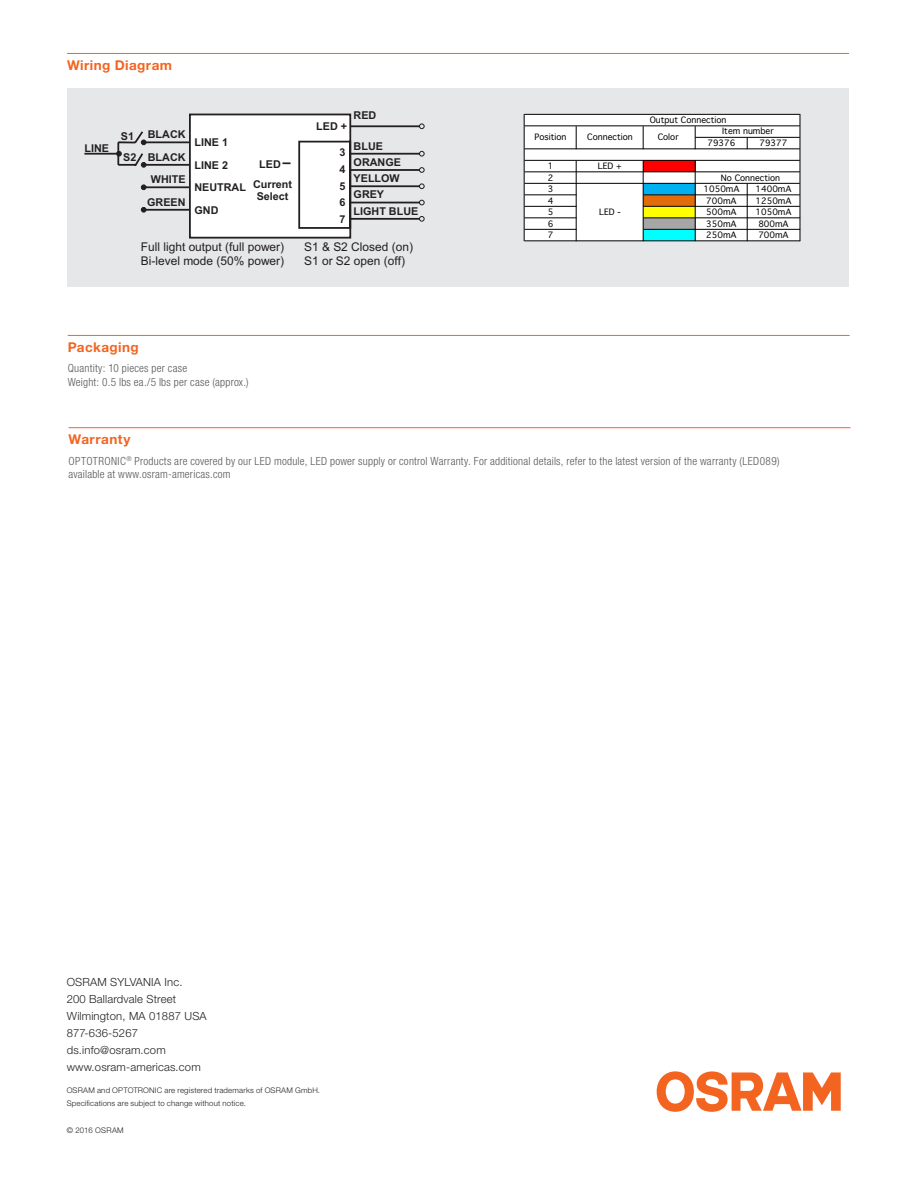
<style>
.page{position:relative;width:918px;height:1188px;background:#fff}
.page>*{position:absolute;margin:0;border:0;box-sizing:border-box;transform-origin:0 0}
.Letter_Tablehead_9_o{font:700 13.5px "Helvetica Neue LT Pro";letter-spacing:.035em;color:#f36421}
.t1{font:12px "Arial";color:#231f20}
.t2{font:300 condensed 11.25px/13.5px "Helvetica Neue LT Pro";letter-spacing:.02em;color:#57585a}
.Letter_Adress_7_5{font:300 11.25px/17px "Helvetica Neue LT Pro";letter-spacing:.015em;color:#231f20}
.t3{font:700 10.8px/22.5px "Arial";color:#231f20;text-align:center}
.t4{font:8.4px/11.6px "Geneva";color:#000}
.Letter_Footnote_5_2{font:300 7.8px "Helvetica Neue LT Pro";letter-spacing:.025em;color:#231f20}
</style>
<div class="page">
<div style="left:67px;top:89px;width:782px;height:198px;background:#e6e7e9"></div>
<hr style="left:67px;top:53px;width:782px;height:1px;background:#f36421">
<div style="left:524px;top:114px;width:276px;height:126px;background:#fff"></div>
<div style="left:643px;top:160px;width:52px;height:12px;background:#f00"></div>
<div style="left:643px;top:183px;width:52px;height:12px;background:#00b0f0"></div>
<div style="left:643px;top:195px;width:52px;height:12px;background:#e26b0a"></div>
<div style="left:643px;top:206px;width:52px;height:12px;background:#ff0"></div>
<div style="left:643px;top:218px;width:52px;height:12px;background:#a6a6a6"></div>
<div style="left:643px;top:229px;width:52px;height:12px;background:#0ff"></div>
<svg style="left:576px;top:126px;width:1px;height:22px"></svg>
<svg style="left:643px;top:126px;width:1px;height:22px"></svg>
<svg style="left:695px;top:126px;width:1px;height:22px"></svg>
<hr style="left:525px;top:194px;width:52px;height:1px;background:#000">
<hr style="left:525px;top:206px;width:52px;height:1px;background:#000">
<hr style="left:525px;top:217px;width:52px;height:1px;background:#000">
<hr style="left:525px;top:229px;width:52px;height:1px;background:#000">
<hr style="left:800px;top:114px;width:1px;height:127px;background:#000">
<hr style="left:524px;top:114px;width:1px;height:127px;background:#000">
<hr style="left:576px;top:161px;width:1px;height:80px;background:#000">
<hr style="left:643px;top:161px;width:1px;height:80px;background:#000">
<hr style="left:695px;top:161px;width:1px;height:80px;background:#000">
<hr style="left:747px;top:184px;width:1px;height:57px;background:#000">
<hr style="left:525px;top:114px;width:275px;height:1px;background:#000">
<hr style="left:525px;top:125px;width:275px;height:1px;background:#000">
<hr style="left:695px;top:137px;width:105px;height:1px;background:#000">
<hr style="left:525px;top:148px;width:275px;height:1px;background:#000">
<hr style="left:525px;top:160px;width:275px;height:1px;background:#000">
<hr style="left:525px;top:171px;width:275px;height:1px;background:#000">
<hr style="left:525px;top:183px;width:275px;height:1px;background:#000">
<hr style="left:644px;top:194px;width:156px;height:1px;background:#000">
<hr style="left:643px;top:206px;width:157px;height:1px;background:#000">
<hr style="left:644px;top:217px;width:156px;height:1px;background:#000">
<hr style="left:644px;top:229px;width:156px;height:1px;background:#000">
<hr style="left:525px;top:240px;width:275px;height:1px;background:#000">
<hr style="left:84px;top:153px;width:33px;height:2px;background:#231f20">
<svg style="left:116px;top:113px;width:309px;height:126px"></svg>
<hr style="left:69px;top:427px;width:782px;height:1px;background:#f36421">
<hr style="left:68px;top:335px;width:782px;height:1px;background:#f36421">
<svg style="left:657px;top:1071px;width:184px;height:41px"></svg>
<p class="Letter_Tablehead_9_o" style="left:67px;top:57px;width:107px">Wiring Diagram</p>
<p class="t3" style="left:84px;top:137px;width:26px">LINE</p>
<p class="t3" style="left:121px;top:125px;width:15px">S1</p>
<p class="t3" style="left:123px;top:146px;width:15px">S2</p>
<p class="t3" style="left:148px;top:123px;width:39px">BLACK</p>
<p class="t3" style="left:148px;top:146px;width:39px">BLACK</p>
<p class="t3" style="left:147px;top:168px;width:40px">WHITE<br>GREEN</p>
<p class="t3" style="left:194px;top:132px;width:53px;text-align:left">LINE 1<br>LINE 2<br>NEUTRAL<br>GND</p>
<p class="t3" style="left:259px;top:153px;width:23px">LED</p>
<p class="t3" style="left:253px;top:178px;width:40px;line-height:12.9px">Current<br>Select</p>
<p class="t3" style="left:354px;top:105px;width:24px">RED</p>
<p class="t3" style="left:316px;top:116px;width:32px">LED +</p>
<p class="t3" style="left:339px;top:144px;width:7px;line-height:16.8px;text-align:justify">3<br>4<br>5<br>6<br>7</p>
<p class="t3" style="left:354px;top:135px;width:31px">BLUE</p>
<p class="t3" style="left:354px;top:154px;width:49px;line-height:16.2px;text-align:left">ORANGE<br>YELLOW</p>
<p class="t3" style="left:354px;top:184px;width:32px">GREY</p>
<p class="t3" style="left:354px;top:200px;width:66px">LIGHT BLUE</p>
<p class="t1" style="left:141px;top:239px;width:145px">Full light output (full power)</p>
<p class="t1" style="left:304px;top:239px;width:110px">S1 &amp; S2 Closed (on)</p>
<p class="t1" style="left:141px;top:253px;width:145px">Bi-level mode (50% power)</p>
<p class="t1" style="left:304px;top:253px;width:102px">S1 or S2 open (off)</p>
<p class="Letter_Tablehead_9_o" style="left:68px;top:339px;width:73px">Packaging</p>
<p class="t2" style="left:68px;top:361px;width:121px">Quantity: 10 pieces per case</p>
<p class="t2" style="left:68px;top:375px;width:182px">Weight: 0.5 lbs ea./5 lbs per case (approx.)</p>
<p class="t4" style="left:650px;top:114px;width:78px">Output Connection</p>
<p class="t4" style="left:535px;top:132px;width:33px">Position</p>
<p class="t4" style="left:587px;top:132px;width:47px">Connection</p>
<p class="t4" style="left:658px;top:132px;width:22px">Color</p>
<p class="t4" style="left:722px;top:126px;width:53px">Item number</p>
<p class="t4" style="left:707px;top:137px;width:29px">79376</p>
<p class="t4" style="left:759px;top:137px;width:30px">79377</p>
<p class="t4" style="left:548px;top:160px;width:7px">1</p>
<p class="t4" style="left:598px;top:160px;width:26px">LED +</p>
<p class="t4" style="left:548px;top:172px;width:7px">2<br>3</p>
<p class="t4" style="left:704px;top:183px;width:37px">1050mA</p>
<p class="t4" style="left:756px;top:183px;width:37px">1400mA</p>
<p class="t4" style="left:548px;top:195px;width:7px">4</p>
<p class="t4" style="left:706px;top:195px;width:32px">700mA</p>
<p class="t4" style="left:756px;top:195px;width:37px">1250mA</p>
<p class="t4" style="left:548px;top:206px;width:7px">5</p>
<p class="t4" style="left:706px;top:206px;width:32px">500mA</p>
<p class="t4" style="left:756px;top:206px;width:37px">1050mA</p>
<p class="t4" style="left:548px;top:218px;width:7px">6</p>
<p class="t4" style="left:706px;top:218px;width:32px">350mA</p>
<p class="t4" style="left:758px;top:218px;width:32px">800mA</p>
<p class="t4" style="left:548px;top:229px;width:7px">7</p>
<p class="t4" style="left:706px;top:229px;width:32px">250mA</p>
<p class="t4" style="left:758px;top:229px;width:32px">700mA</p>
<p class="t4" style="left:721px;top:172px;width:61px">No Connection</p>
<p class="t4" style="left:599px;top:206px;width:23px">LED -</p>
<p class="Letter_Tablehead_9_o" style="left:69px;top:431px;width:63px">Warranty</p>
<p class="t2" style="left:69px;top:454px;width:712px">OPTOTRONIC<sup>®</sup> Products are covered by our LED module, LED power supply or control Warranty. For additional details, refer to the latest version of the warranty (LED089) available at www.osram-americas.com</p>
<p class="Letter_Adress_7_5" style="left:67px;top:973px;width:117px">OSRAM SYLVANIA Inc.<br>200 Ballardvale Street</p>
<p class="Letter_Adress_7_5" style="left:67px;top:1007px;width:142px">Wilmington, MA 01887 USA</p>
<p class="Letter_Adress_7_5" style="left:67px;top:1024px;width:73px">877-636-5267</p>
<p class="Letter_Adress_7_5" style="left:67px;top:1041px;width:135px">ds.info@osram.com www.osram-americas.com</p>
<p class="Letter_Footnote_5_2" style="left:67px;top:1085px;width:255px">OSRAM and OPTOTRONIC are registered trademarks of OSRAM GmbH.</p>
<p class="Letter_Footnote_5_2" style="left:67px;top:1098px;width:181px">Specifications are subject to change without notice.</p>
<p class="Letter_Footnote_5_2" style="left:67px;top:1125px;width:59px">© 2016 OSRAM</p>
</div>
